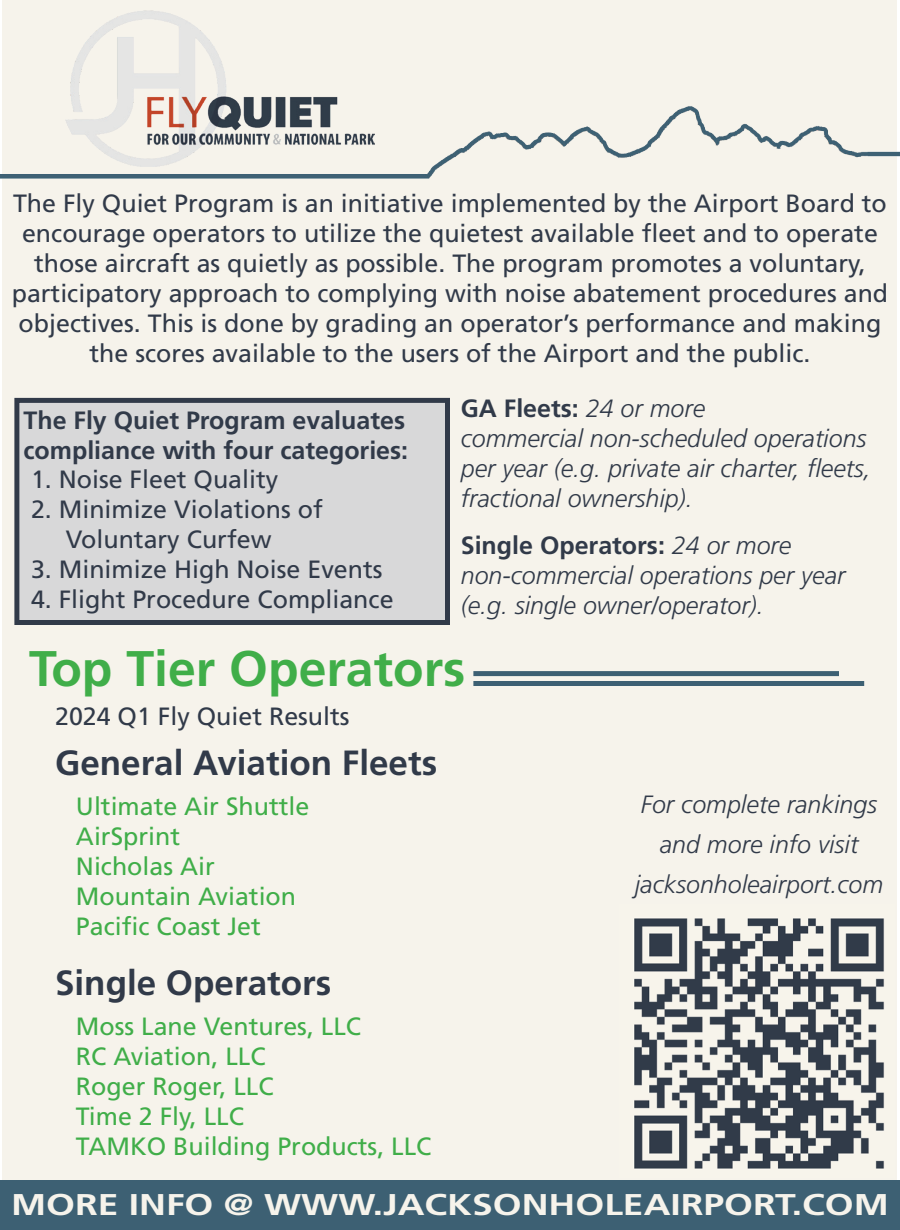
<style>
.page{position:relative;width:900px;height:1230px;background:#fff}
.page>*{position:absolute;margin:0;border:0;box-sizing:border-box;transform-origin:0 0}
.t1{font:700 50px "Frutiger LT Std";color:#40ae49}
.t2{font:700 35px "Frutiger LT Std";color:#313a49}
.t3{font:700 30px "Frutiger LT Std";color:#f6f3eb;scale:1.24 1}
.t4{font:25px/30px "Frutiger LT Std";color:#313a49;text-align:center}
.t5{font:italic 300 25px/30px "Frutiger LT Std";color:#313a49}
.t6{font:25px/30px "Frutiger LT Std";color:#40ae49}
.t7{font:700 25px/30px "Frutiger LT Std";color:#313a49}
.s1{font-weight:700;font-style:normal}
</style>
<div class="page">
<div style="left:2px;top:0;width:896px;height:1230px;background:#f6f3eb"></div>
<img style="left:85px;top:11px;width:127px;height:33px">
<img style="left:0;top:44px;width:900px;height:180px">
<div style="left:14px;top:398px;width:436px;height:227px;background:#d8d8d9;border:5px solid #313a49"></div>
<div style="left:0;top:1180px;width:900px;height:50px;background:#3d6073"></div>
<img style="left:634px;top:918px;width:250px;height:251px">
<div style="left:473px;top:681px;width:391px;height:5px;background:#3d6073"></div>
<div style="left:473px;top:671px;width:366px;height:5px;background:#3d6073"></div>
<p class="t4" style="left:12px;top:188px;width:878px">The Fly Quiet Program is an initiative implemented by the Airport Board to encourage operators to utilize the quietest available fleet and to operate those aircraft as quietly as possible. The program promotes a voluntary, participatory approach to complying with noise abatement procedures and objectives. This is done by grading an operator’s performance and making the scores available to the users of the Airport and the public.</p>
<p class="t5" style="left:461px;top:393px;width:412px"><span class="s1">GA Fleets:</span> 24 or more<br>commercial non-scheduled operations per year (e.g. private air charter, fleets, fractional ownership).</p>
<p class="t5" style="left:461px;top:531px;width:386px"><span class="s1">Single Operators:</span> 24 or more non-commercial operations per year (e.g. single owner/operator).</p>
<h1 class="t1" style="left:29px;top:639px;width:438px">Top Tier Operators</h1>
<p class="t7" style="left:23px;top:406px;width:386px">The Fly Quiet Program evaluates compliance with four categories:</p>
<p class="t4" style="left:31px;top:464px;width:249px">1. Noise Fleet Quality</p>
<p class="t4" style="left:66px;top:494px;width:258px;text-align:left;text-indent:-35px">2. Minimize Violations of<br>Voluntary Curfew</p>
<p class="t4" style="left:31px;top:554px;width:353px">3. Minimize High Noise Events</p>
<p class="t4" style="left:31px;top:584px;width:364px">4. Flight Procedure Compliance</p>
<p class="t4" style="left:55px;top:701px;width:296px">2024 Q1 Fly Quiet Results</p>
<h2 class="t2" style="left:55px;top:743px;width:384px">General Aviation Fleets</h2>
<p class="t6" style="left:76px;top:792px;width:235px">Ultimate Air Shuttle<br>AirSprint<br>Nicholas Air<br>Mountain Aviation<br>Pacific Coast Jet</p>
<h2 class="t2" style="left:55px;top:963px;width:278px">Single Operators</h2>
<p class="t6" style="left:76px;top:1012px;width:357px">Moss Lane Ventures, LLC<br>RC Aviation, LLC<br>Roger Roger, LLC<br>Time 2 Fly, LLC<br>TAMKO Building Products, LLC</p>
<p class="t5" style="left:635px;top:785px;width:250px;line-height:40px;text-align:center">For complete rankings and more info visit jacksonholeairport.com</p>
<p class="t3" style="left:11px;top:1187px;width:710px">MORE INFO @ WWW.JACKSONHOLEAIRPORT.COM</p>
</div>
